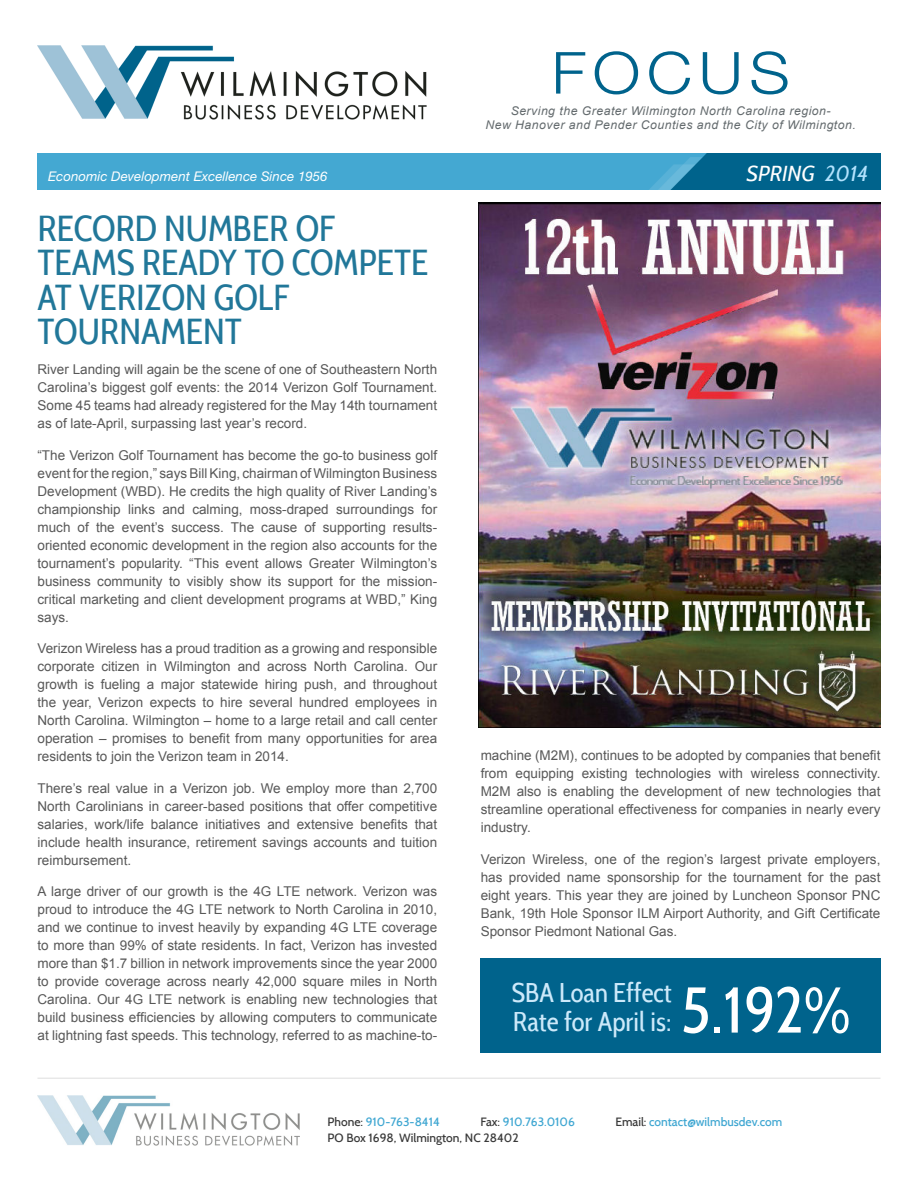
<style>
.page{position:relative;width:918px;height:1188px;background:#fff}
.page>*{position:absolute;margin:0;border:0;box-sizing:border-box;transform-origin:0 0}
.t1{font:64.5px "Cabin Condensed";color:#fff}
.t2{font:300 58.05px "Helvetica Neue";letter-spacing:.1em;color:#00638c;scale:1.11 1}
.t3{font:36px/34.5px "Cabin Condensed";color:#217799}
.t4{font:27px/28.5px "Cabin Condensed";color:#cce9fa}
.t5{font:italic 21.6px "Cabin";color:#fff}
.t6{font:13.5px/18px "Arial";color:#585858;text-align:justify}
.t7{font:italic 13.35px "Helvetica Neue";color:#fff}
.t8{font:italic 12px/13.8px "Arial";letter-spacing:.04em;color:#646b6e;text-align:center}
.t9{font:500 12px "Cabin";color:#40a7d2}
.t10{font:500 12px "Cabin";color:#3a3a3a}
.s1{color:#b3e3fe}
.s2{color:#3a3a3a}
</style>
<div class="page">
<img style="left:38px;top:45px;width:389px;height:75px">
<img style="left:38px;top:153px;width:842px;height:37px">
<img style="left:38px;top:1095px;width:262px;height:51px">
<hr style="left:38px;top:1078px;width:842px;height:1px;background:#e1e1e1">
<div style="left:480px;top:958px;width:400px;height:95px;background:#00638c"></div>
<img style="left:478px;top:202px;width:402px;height:525px">
<h2 class="t2" style="left:551px;top:37px;width:216px">FOCUS</h2>
<p class="t8" style="left:485px;top:104px;width:372px">Serving the Greater Wilmington North Carolina region-<br>New Hanover and Pender Counties and the City of Wilmington.</p>
<p class="t7" style="left:48px;top:168px;width:281px">Economic Development Excellence Since 1956</p>
<h3 class="t5" style="left:747px;top:160px;width:123px">SPRING <span class="s1">2014</span></h3>
<p class="t3" style="left:38px;top:211px;width:392px">RECORD NUMBER OF<br>TEAMS READY TO COMPETE<br>AT VERIZON GOLF<br>TOURNAMENT</p>
<p class="t6" style="left:38px;top:361px;width:401px">River Landing will again be the scene of one of Southeastern North Carolina’s biggest golf events: the 2014 Verizon Golf Tournament.<br>Some 45 teams had already registered for the May 14th tournament as of late-April, surpassing last year’s record.</p>
<p class="t6" style="left:38px;top:446px;width:401px">“The Verizon Golf Tournament has become the go-to business golf event for the region,” says Bill King, chairman of Wilmington Business Development (WBD). He credits the high quality of River Landing’s championship links and calming, moss-draped surroundings for much of the event’s success. The cause of supporting results&shy;oriented economic development in the region also accounts for the tournament’s popularity. “This event allows Greater Wilmington’s business community to visibly show its support for the mission&shy;critical marketing and client development programs at WBD,” King says.</p>
<p class="t6" style="left:38px;top:640px;width:401px">Verizon Wireless has a proud tradition as a growing and responsible corporate citizen in Wilmington and across North Carolina. Our growth is fueling a major statewide hiring push, and throughout the year, Verizon expects to hire several hundred employees in North Carolina. Wilmington – home to a large retail and call center operation – promises to benefit from many opportunities for area residents to join the Verizon team in 2014.</p>
<p class="t6" style="left:38px;top:779px;width:401px">There’s real value in a Verizon job. We employ more than 2,700<br>North Carolinians in career-based positions that offer competitive salaries, work/life balance initiatives and extensive benefits that include health insurance, retirement savings accounts and tuition reimbursement.</p>
<p class="t6" style="left:38px;top:883px;width:401px">A large driver of our growth is the 4G LTE network. Verizon was proud to introduce the 4G LTE network to North Carolina in 2010, and we continue to invest heavily by expanding 4G LTE coverage to more than 99% of state residents. In fact, Verizon has invested more than $1.7 billion in network improvements since the year 2000 to provide coverage across nearly 42,000 square miles in North Carolina. Our 4G LTE network is enabling new technologies that build business efficiencies by allowing computers to communicate at lightning fast speeds. This technology, referred to as machine-to-</p>
<p class="t6" style="left:481px;top:747px;width:401px">machine (M2M), continues to be adopted by companies that benefit from equipping existing technologies with wireless connectivity.<br>M2M also is enabling the development of new technologies that streamline operational effectiveness for companies in nearly every industry.</p>
<p class="t6" style="left:481px;top:850px;width:401px">Verizon Wireless, one of the region’s largest private employers, has provided name sponsorship for the tournament for the past eight years. This year they are joined by Luncheon Sponsor PNC Bank, 19th Hole Sponsor ILM Airport Authority, and Gift Certificate Sponsor Piedmont National Gas.</p>
<p class="t4" style="left:512px;top:979px;width:162px">SBA Loan Effect<br>Rate for April is:</p>
<p class="t1" style="left:681px;top:970px;width:171px">5.192%</p>
<p class="t9" style="left:328px;top:1114px;width:114px"><span class="s2">Phone:</span> 910-763-8414</p>
<p class="t9" style="left:480px;top:1114px;width:96px"><span class="s2">Fax:</span> 910.763.0106</p>
<p class="t9" style="left:615px;top:1114px;width:168px"><span class="s2">Email:</span> contact@wilmbusdev.com</p>
<p class="t10" style="left:328px;top:1131px;width:193px">PO Box 1698, Wilmington, NC 28402</p>
</div>
